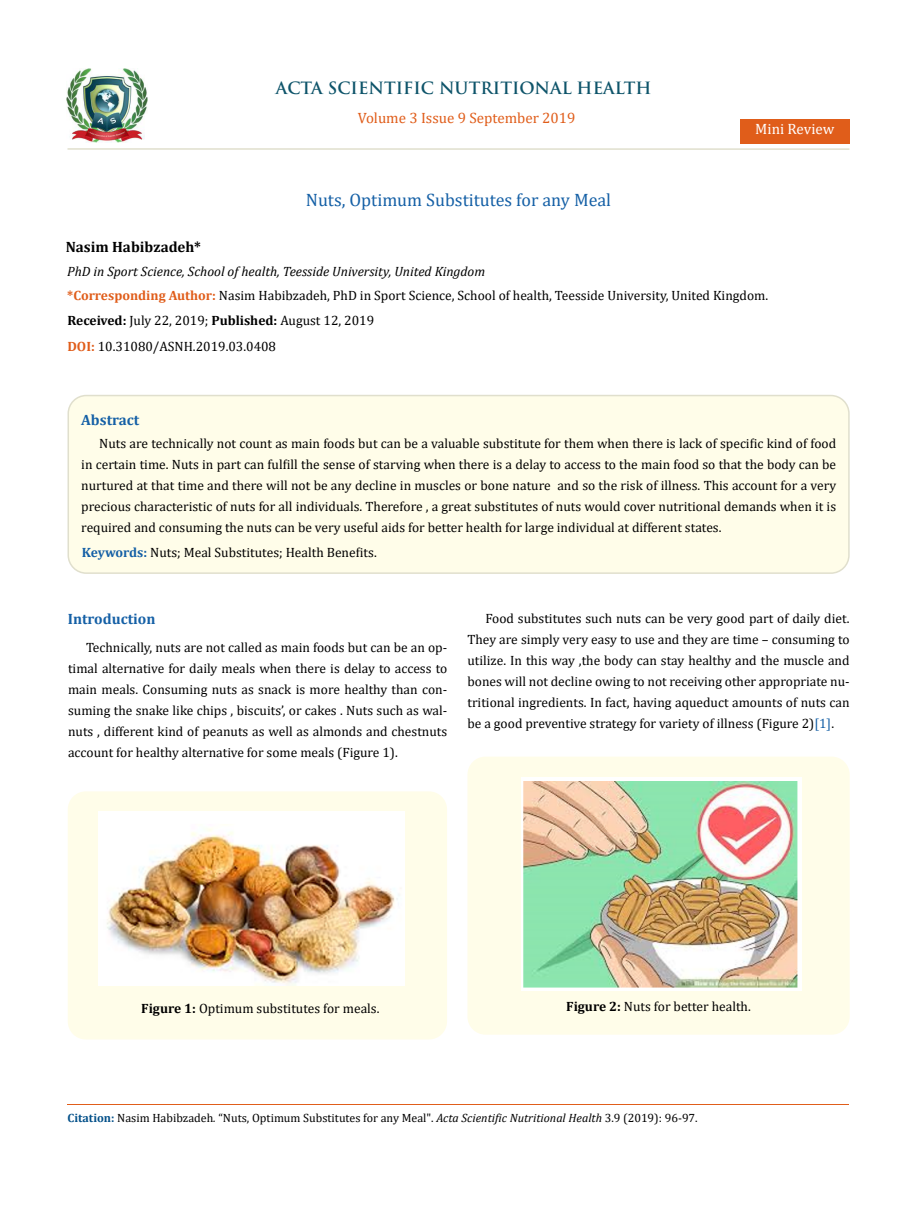
<style>
.page{position:relative;width:917px;height:1206px;background:#fff}
.page>*{position:absolute;margin:0;border:0;box-sizing:border-box;transform-origin:0 0}
.t1{font:18px "Cambria";color:#1560a6}
.t2{font:700 16.5px "Trajan Pro";color:#0e546a}
.t3{font:15px "Cambria";color:#e05d1a}
.t4{font:700 15px "Cambria";color:#1560a6}
.t5{font:700 15px "Cambria";color:#000}
.t6{font:15px "Cambria";color:#fff}
.t7{font:13.5px/21px "Cambria";color:#000;text-align:justify}
.t8{font:12px "Cambria";color:#000}
.s1{font-style:italic}
.s2{font-weight:700;color:#e05d1a}
.s3{font-weight:700}
.s4{font-weight:700;color:#1560a6}
.s5{color:#1560a6}
.s6{font-weight:700;color:#035089}
</style>
<div class="page">
<img style="left:67px;top:68px;width:80px;height:74px">
<div style="left:740px;top:119px;width:109px;height:24px;background:#e05d1a"></div>
<div style="left:68px;top:396px;width:780px;height:177px;background:#fffde9;border-radius:18px"></div>
<div style="left:67px;top:395px;width:782px;height:179px;border:2px solid #e0dfcd;border-radius:18px"></div>
<div style="left:68px;top:791px;width:379px;height:249px;background:#fffde9;border-radius:18px"></div>
<img style="left:99px;top:812px;width:305px;height:174px">
<div style="left:467px;top:757px;width:382px;height:278px;background:#fffde9;border-radius:18px"></div>
<img style="left:521px;top:778px;width:280px;height:212px">
<hr style="left:67px;top:1104px;width:782px;height:1px;background:#e05d1a">
<hr style="left:67px;top:148px;width:782px;height:2px;background:#e0dfcd">
<p class="t2" style="left:276px;top:77px;width:377px">ACTA SCIENTIFIC NUTRITIONAL HEALTH</p>
<p class="t3" style="left:358px;top:109px;width:219px">Volume 3 Issue 9 September 2019</p>
<h1 class="t1" style="left:306px;top:189px;width:307px">Nuts, Optimum Substitutes for any Meal</h1>
<p class="t6" style="left:755px;top:120px;width:81px">Mini Review</p>
<p class="t5" style="left:66px;top:236px;width:137px">Nasim Habibzadeh*</p>
<p class="t7" style="left:67px;top:259px;width:702px;line-height:24.3px"><span class="s1">PhD in Sport Science, School of health, Teesside University, United Kingdom<br></span><span class="s2">*Corresponding Author:</span> Nasim Habibzadeh, PhD in Sport Science, School of health, Teesside University, United Kingdom.</p>
<p class="t7" style="left:67px;top:310px;width:308px"><span class="s3">Received:</span> July 22, 2019; <span class="s3">Published:</span> August 12, 2019</p>
<p class="t7" style="left:67px;top:336px;width:210px"><span class="s2">DOI:</span> 10.31080/ASNH.2019.03.0408</p>
<p class="t4" style="left:81px;top:409px;width:60px">Abstract</p>
<p class="t7" style="left:81px;top:433px;width:756px;text-indent:18px">Nuts are technically not count as main foods but can be a valuable substitute for them when there is lack of specific kind of food in certain time. Nuts in part can fulfill the sense of starving when there is a delay to access to the main food so that the body can be nurtured at that time and there will not be any decline in muscles or bone nature and so the risk of illness. This account for a very precious characteristic of nuts for all individuals. Therefore , a great substitutes of nuts would cover nutritional demands when it is required and consuming the nuts can be very useful aids for better health for large individual at different states.</p>
<p class="t7" style="left:82px;top:541px;width:296px"><span class="s4">Keywords:</span> Nuts; Meal Substitutes; Health Benefits.</p>
<p class="t4" style="left:68px;top:609px;width:89px">Introduction</p>
<p class="t7" style="left:68px;top:636px;width:381px;text-indent:18px">Technically, nuts are not called as main foods but can be an op&shy;timal alternative for daily meals when there is delay to access to main meals. Consuming nuts as snack is more healthy than con&shy;suming the snake like chips , biscuits’, or cakes . Nuts such as wal&shy;nuts , different kind of peanuts as well as almonds and chestnuts account for healthy alternative for some meals (Figure 1).</p>
<p class="t7" style="left:467px;top:608px;width:384px;text-indent:18px">Food substitutes such nuts can be very good part of daily diet.<br>They are simply very easy to use and they are time – consuming to utilize. In this way ,the body can stay healthy and the muscle and bones will not decline owing to not receiving other appropriate nu&shy;tritional ingredients. In fact, having aqueduct amounts of nuts can be a good preventive strategy for variety of illness (Figure 2)<span class="s5">[1]</span>.</p>
<p class="t7" style="left:141px;top:998px;width:240px"><span class="s3">Figure 1:</span> Optimum substitutes for meals.</p>
<p class="t7" style="left:566px;top:996px;width:186px"><span class="s3">Figure 2:</span> Nuts for better health.</p>
<p class="t8" style="left:67px;top:1111px;width:631px"><span class="s6">Citation:</span> Nasim Habibzadeh<span class="s1">.</span> “Nuts, Optimum Substitutes for any Meal". <span class="s1">Acta Scientific Nutritional Health</span> 3.9 (2019): 96-97.</p>
</div>
